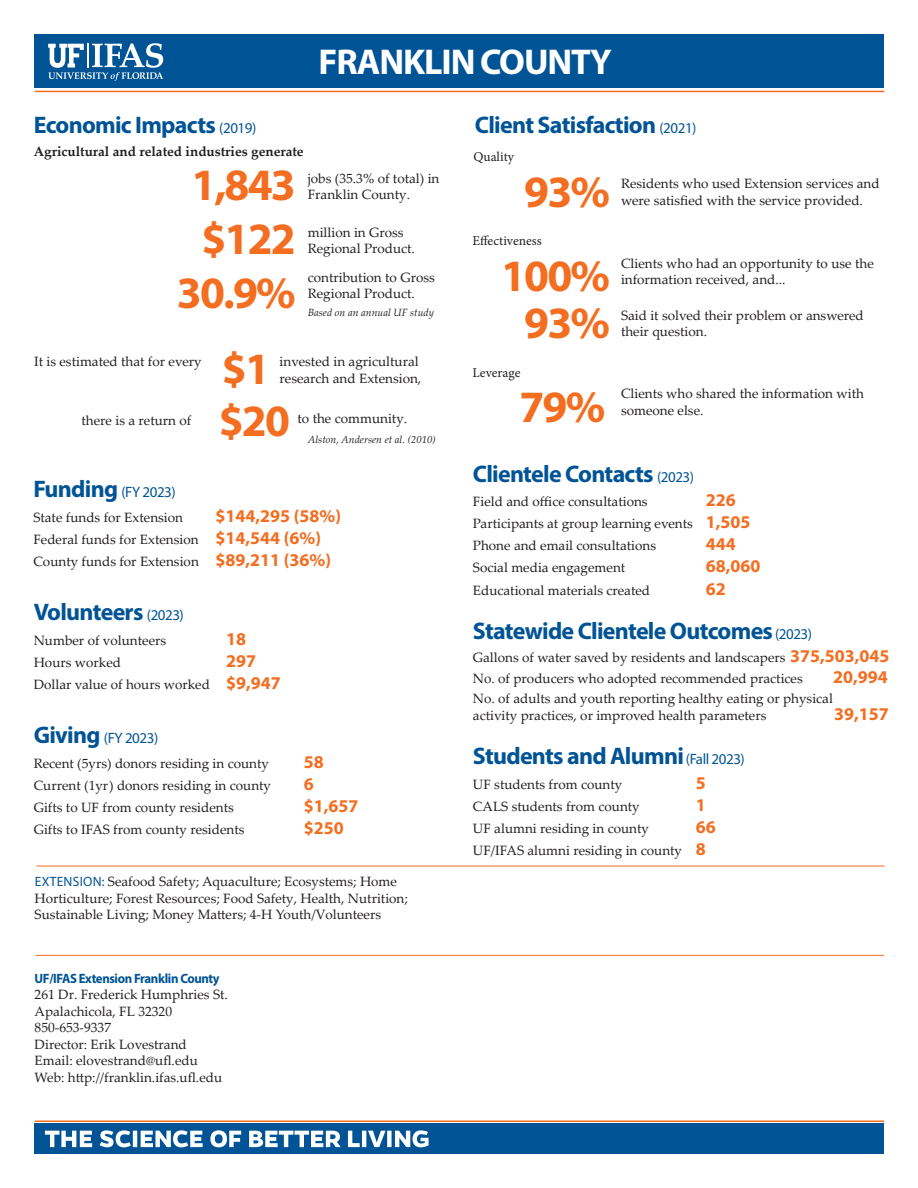
<style>
.page{position:relative;width:918px;height:1188px;background:#fff}
.page>*{position:absolute;margin:0;border:0;box-sizing:border-box;transform-origin:0 0}
.big_number{font:700 45px "Myriad Pro";letter-spacing:-.04em;color:#f36e21}
.body{font:700 45px "Myriad Pro";color:#f36e21}
.page_header{font:700 36px "Myriad Pro";letter-spacing:-.03em;color:#fff}
.text_head{font:700 24px "Myriad Pro";letter-spacing:-.03em;color:#005495}
.body-2{font:700 18px "Myriad Pro";color:#f36e21}
.text_head-2{font:15px "Myriad Pro";letter-spacing:-.03em;color:#005495}
.body-3{font:13.5px/16.5px "Palatino Linotype";color:#231f20}
.body-4{font:700 13.5px "Palatino Linotype";color:#231f20}
.location_head{font:700 13.5px "Myriad Pro";letter-spacing:-.03em;color:#005495;scale:.95 1}
.big_number-2{font:13.5px/16.5px "Palatino Linotype";color:#231f20}
.body-5{font:13.5px "Minion Pro";color:#231f20}
.text_head-3{font:13.5px "Minion Pro";letter-spacing:.005em;color:#231f20}
.footnote{font:italic 10.5px "Palatino Linotype";color:#231f20}
.body-6{font:italic 10.5px "Palatino Linotype";color:#231f20}
.s1{font-weight:400;font-size:15px}
.s2{font-weight:700;font-size:24px}
.s3{font-family:"Myriad Pro";font-weight:700;font-size:18px;color:#f36e21}
.s4{font-family:"Myriad Pro";color:#005495}
</style>
<div class="page">
<div style="left:35px;top:34px;width:849px;height:54px;background:#005495"></div>
<svg style="left:48px;top:43px;width:115px;height:38px"></svg>
<hr style="left:35px;top:91px;width:849px;height:1px;background:#f36e21">
<div style="left:35px;top:1124px;width:849px;height:30px;background:#005495"></div>
<hr style="left:35px;top:1120px;width:849px;height:2px;background:#f36e21">
<hr style="left:36px;top:955px;width:848px;height:1px;background:#f36e21">
<hr style="left:36px;top:866px;width:849px;height:1px;background:#f36e21">
<svg style="left:45px;top:1130px;width:384px;height:17px"></svg>
<p class="page_header" style="left:318px;top:39px;width:295px">FRANKLIN COUNTY</p>
<p class="text_head" style="left:34px;top:109px;width:224px">Economic Impacts <span class="s1">(2019)</span></p>
<p class="body-4" style="left:34px;top:142px;width:271px">Agricultural and related industries generate</p>
<p class="body" style="left:192px;top:155px;width:106px">1,843</p>
<p class="body-3" style="left:308px;top:169px;width:133px">jobs (35.3% of total) in<br>Franklin County.</p>
<p class="big_number" style="left:201px;top:209px;width:96px">$122</p>
<p class="big_number-2" style="left:308px;top:223px;width:109px">million in Gross<br>Regional Product.</p>
<p class="big_number" style="left:177px;top:263px;width:121px">30.9%</p>
<p class="body-3" style="left:308px;top:268px;width:129px">contribution to Gross<br>Regional Product.</p>
<p class="body-6" style="left:308px;top:305px;width:128px">Based on an annual UF study</p>
<p class="body-3" style="left:34px;top:353px;width:169px">It is estimated that for every</p>
<p class="big_number" style="left:222px;top:339px;width:50px">$1</p>
<p class="body-3" style="left:280px;top:353px;width:143px">invested in agricultural research and Extension,</p>
<p class="body-3" style="left:82px;top:412px;width:111px">there is a return of</p>
<p class="big_number" style="left:219px;top:392px;width:73px">$20</p>
<p class="body-3" style="left:298px;top:410px;width:111px">to the community.</p>
<p class="footnote" style="left:308px;top:432px;width:129px">Alston, Andersen et al. (2010)</p>
<p class="text_head-2" style="left:33px;top:483px;width:144px"><span class="s2">Funding</span> (FY 2023)</p>
<p class="body-3" style="left:33px;top:509px;width:151px">State funds for Extension</p>
<p class="body-2" style="left:216px;top:504px;width:127px">$144,295 (58%)</p>
<p class="body-3" style="left:33px;top:531px;width:289px">Federal funds for Extension <span class="s3">$14,544 (6%)</span></p>
<p class="body-3" style="left:33px;top:553px;width:299px">County funds for Extension <span class="s3">$89,211 (36%)</span></p>
<p class="text_head" style="left:34px;top:597px;width:152px">Volunteers <span class="s1">(2023)</span></p>
<p class="body-3" style="left:34px;top:632px;width:134px">Number of volunteers</p>
<p class="body-2" style="left:226px;top:627px;width:21px">18</p>
<p class="body-3" style="left:34px;top:654px;width:89px">Hours worked</p>
<p class="body-2" style="left:226px;top:649px;width:31px">297</p>
<p class="body-3" style="left:34px;top:676px;width:249px">Dollar value of hours worked <span class="s3">$9,947</span></p>
<p class="text_head-2" style="left:34px;top:729px;width:126px"><span class="s2">Giving</span> (FY 2023)</p>
<p class="body-3" style="left:34px;top:755px;width:237px">Recent (5yrs) donors residing in county</p>
<p class="body-2" style="left:304px;top:750px;width:21px">58</p>
<p class="body-3" style="left:34px;top:777px;width:239px">Current (1yr) donors residing in county</p>
<p class="body-2" style="left:304px;top:772px;width:11px">6</p>
<p class="body-3" style="left:34px;top:799px;width:202px">Gifts to UF from county residents</p>
<p class="body-2" style="left:304px;top:794px;width:56px">$1,657</p>
<p class="body-3" style="left:34px;top:821px;width:212px">Gifts to IFAS from county residents</p>
<p class="body-2" style="left:304px;top:816px;width:41px">$250</p>
<p class="body-3" style="left:35px;top:873px;width:375px"><span class="s4">EXTENSION:</span> Seafood Safety; Aquaculture; Ecosystems; Home<br>Horticulture; Forest Resources; Food Safety, Health, Nutrition;<br>Sustainable Living; Money Matters; 4-H Youth/Volunteers</p>
<p class="location_head" style="left:35px;top:970px;width:196px">UF/IFAS Extension Franklin County</p>
<p class="body-3" style="left:35px;top:986px;width:195px">261 Dr. Frederick Humphries St.<br>Apalachicola, FL 32320<br>850-653-9337<br>Director: Erik Lovestrand<br>Email: elovestrand@ufl.edu<br>Web: http://franklin.ifas.ufl.edu</p>
<p class="text_head" style="left:475px;top:109px;width:223px">Client Satisfaction <span class="s1">(2021)</span></p>
<p class="text_head-3" style="left:473px;top:148px;width:42px">Quality</p>
<h1 class="big_number" style="left:524px;top:162px;width:87px">93%</h1>
<p class="body-3" style="left:621px;top:175px;width:260px">Residents who used Extension services and were satisfied with the service provided.</p>
<p class="body-5" style="left:472px;top:232px;width:71px">Effectiveness</p>
<p class="big_number" style="left:501px;top:246px;width:111px">100%</p>
<p class="body-3" style="left:621px;top:255px;width:254px">Clients who had an opportunity to use the information received, and...</p>
<p class="big_number" style="left:524px;top:294px;width:87px">93%</p>
<p class="body-3" style="left:621px;top:306px;width:244px">Said it solved their problem or answered their question.</p>
<p class="body-5" style="left:472px;top:363px;width:49px">Leverage</p>
<p class="big_number" style="left:519px;top:378px;width:87px">79%</p>
<p class="body-3" style="left:621px;top:385px;width:244px">Clients who shared the information with someone else.</p>
<p class="text_head" style="left:473px;top:458px;width:223px">Clientele Contacts <span class="s1">(2023)</span></p>
<p class="body-3" style="left:473px;top:493px;width:176px">Field and office consultations</p>
<p class="body-2" style="left:706px;top:489px;width:31px">226</p>
<p class="body-3" style="left:473px;top:515px;width:279px">Participants at group learning events <span class="s3">1,505</span></p>
<p class="body-3" style="left:473px;top:537px;width:185px">Phone and email consultations</p>
<p class="body-2" style="left:706px;top:533px;width:31px">444</p>
<p class="body-3" style="left:473px;top:559px;width:154px">Social media engagement</p>
<p class="body-2" style="left:706px;top:555px;width:56px">68,060</p>
<p class="body-3" style="left:473px;top:581px;width:179px">Educational materials created</p>
<p class="body-2" style="left:706px;top:577px;width:21px">62</p>
<p class="text_head" style="left:473px;top:615px;width:341px">Statewide Clientele Outcomes <span class="s1">(2023)</span></p>
<p class="body-3" style="left:473px;top:649px;width:418px">Gallons of water saved by residents and landscapers <span class="s3">375,503,045</span></p>
<p class="body-3" style="left:473px;top:669px;width:331px">No. of producers who adopted recommended practices</p>
<p class="body-2" style="left:833px;top:665px;width:56px">20,994</p>
<p class="body-3" style="left:473px;top:690px;width:362px">No. of adults and youth reporting healthy eating or physical activity practices, or improved health parameters</p>
<p class="body-2" style="left:834px;top:702px;width:56px">39,157</p>
<p class="text_head" style="left:473px;top:741px;width:273px">Students and Alumni <span class="s1">(Fall 2023)</span></p>
<p class="body-3" style="left:473px;top:776px;width:151px">UF students from county</p>
<p class="body-2" style="left:696px;top:771px;width:11px">5</p>
<p class="body-3" style="left:473px;top:798px;width:168px">CALS students from county</p>
<p class="body-2" style="left:696px;top:793px;width:11px">1</p>
<p class="body-3" style="left:473px;top:820px;width:178px">UF alumni residing in county</p>
<p class="body-2" style="left:696px;top:816px;width:21px">66</p>
<p class="body-3" style="left:473px;top:842px;width:234px">UF/IFAS alumni residing in county <span class="s3">8</span></p>
</div>
